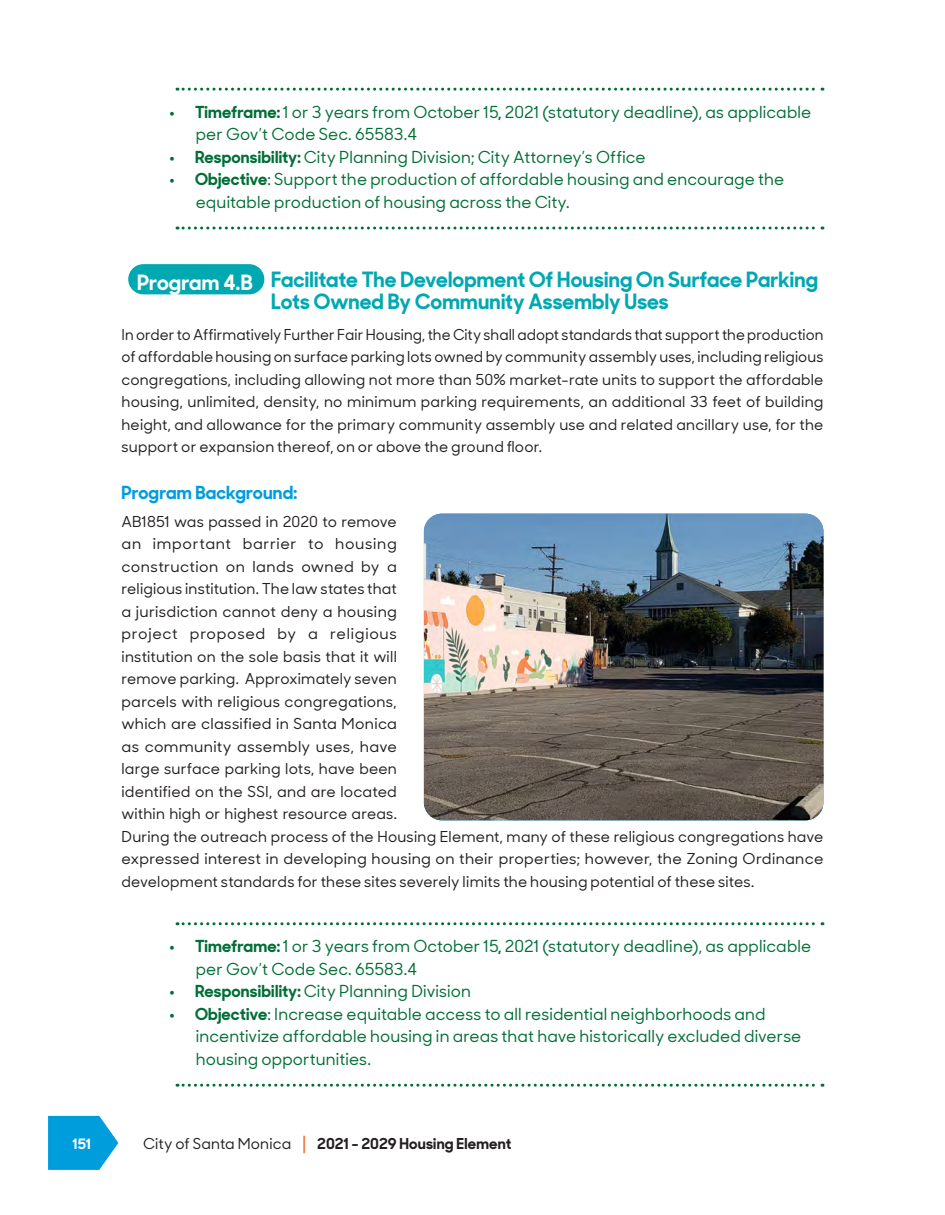
<style>
.page{position:relative;width:945px;height:1215px;background:#fff}
.page>*{position:absolute;margin:0;border:0;box-sizing:border-box;transform-origin:0 0}
.Subhead{font:700 21px/22.5px "Santa Monica Sharp";letter-spacing:.005em;color:#00a8b1}
.Subhead-2{font:700 21px "Santa Monica Sharp";letter-spacing:-.005em;color:#fff}
.Subhead_2{font:700 18px "Santa Monica Sharp";letter-spacing:.005em;color:#009ddd}
.Timeframe_last{font:500 16.5px/22.5px "Santa Monica Sharp";letter-spacing:.01em;color:#006e37}
.timeframe_first{font:500 16.5px/22.5px "Santa Monica Sharp";letter-spacing:.005em;color:#006e37}
.timeframe_middle{font:500 16.5px "Santa Monica Sharp";letter-spacing:.01em;color:#006e37}
.Body_copy{font:500 15px/22.5px "Santa Monica Sharp";letter-spacing:.015em;color:#231f20;text-align:justify}
.t1{font:700 15px "Santa Monica Sharp";letter-spacing:.015em;color:#231f20}
.t2{font:700 14.25px "Santa Monica Sharp";color:#fff}
.s1{font-weight:700}
.s2{font-weight:500}
.s3{font-weight:500;font-size:18px;color:#f36621}
</style>
<div class="page">
<svg style="left:48px;top:1116px;width:70px;height:54px;background:#21aae1"></svg>
<svg style="left:177px;top:88px;width:646px;height:3px"></svg>
<svg style="left:177px;top:227px;width:646px;height:3px"></svg>
<svg style="left:177px;top:922px;width:646px;height:3px"></svg>
<svg style="left:177px;top:1084px;width:646px;height:3px"></svg>
<div style="left:128px;top:264px;width:136px;height:30px;background:#00a8b1;border-radius:15px"></div>
<img style="left:424px;top:514px;width:400px;height:306px">
<p class="timeframe_first" style="left:196px;top:100px;width:617px;text-indent:-27px"><span class="s1">• Timeframe:</span> 1 or 3 years from October 15<span class="s1">,</span> 2021 (statutory deadline), as applicable per Gov’t Code Sec. 65583.4</p>
<p class="timeframe_middle" style="left:169px;top:145px;width:478px"><span class="s1">• Responsibility:</span> City Planning Division; City Attorney’s Office</p>
<p class="Timeframe_last" style="left:196px;top:167px;width:590px;text-indent:-27px"><span class="s1">• Objective</span>: Support the production of affordable housing and encourage the equitable production of housing across the City.</p>
<p class="Subhead-2" style="left:137px;top:265px;width:117px">Program 4.B</p>
<p class="Subhead" style="left:271px;top:266px;width:548px">Facilitate The Development Of Housing On Surface Parking<br>Lots Owned By Community Assembly Uses</p>
<p class="Body_copy" style="left:122px;top:323px;width:704px">In order to Affirmatively Further Fair Housing, the City shall adopt standards that support the production of affordable housing on surface parking lots owned by community assembly uses, including religious congregations, including allowing not more than 50% market-rate units to support the affordable housing, unlimited, density, no minimum parking requirements, an additional 33 feet of building height, and allowance for the primary community assembly use and related ancillary use, for the support or expansion thereof, on or above the ground floor.</p>
<p class="Subhead_2" style="left:122px;top:477px;width:177px">Program Background:</p>
<p class="Body_copy" style="left:122px;top:509px;width:703px;text-align:left">AB1851 was passed in 2020 to remove<br>an important barrier to housing<br>construction on lands owned by a<br>religious institution. The law states that<br>a jurisdiction cannot deny a housing<br>project proposed by a religious<br>institution on the sole basis that it will<br>remove parking. Approximately seven<br>parcels with religious congregations,<br>which are classified in Santa Monica<br>as community assembly uses, have<br>large surface parking lots, have been<br>identified on the SSI, and are located<br>within high or highest resource areas.<br>During the outreach process of the Housing Element, many of these religious congregations have expressed interest in developing housing on their properties; however, the Zoning Ordinance development standards for these sites severely limits the housing potential of these sites.</p>
<p class="timeframe_first" style="left:196px;top:934px;width:617px;text-indent:-27px"><span class="s1">• Timeframe:</span> 1 or 3 years from October 15<span class="s1">,</span> 2021 (statutory deadline), as applicable per Gov’t Code Sec. 65583.4</p>
<p class="timeframe_middle" style="left:169px;top:979px;width:304px"><span class="s1">• Responsibility:</span> City Planning Division</p>
<p class="Timeframe_last" style="left:196px;top:1002px;width:607px;text-indent:-27px"><span class="s1">• Objective</span>: Increase equitable access to all residential neighborhoods and incentivize affordable housing in areas that have historically excluded diverse housing opportunities.</p>
<p class="t2" style="left:73px;top:1132px;width:20px">151</p>
<p class="t1" style="left:143px;top:1131px;width:370px"><span class="s2">City of Santa Monica</span> <span class="s3">|</span> 2021 - 2029 Housing Element</p>
</div>
